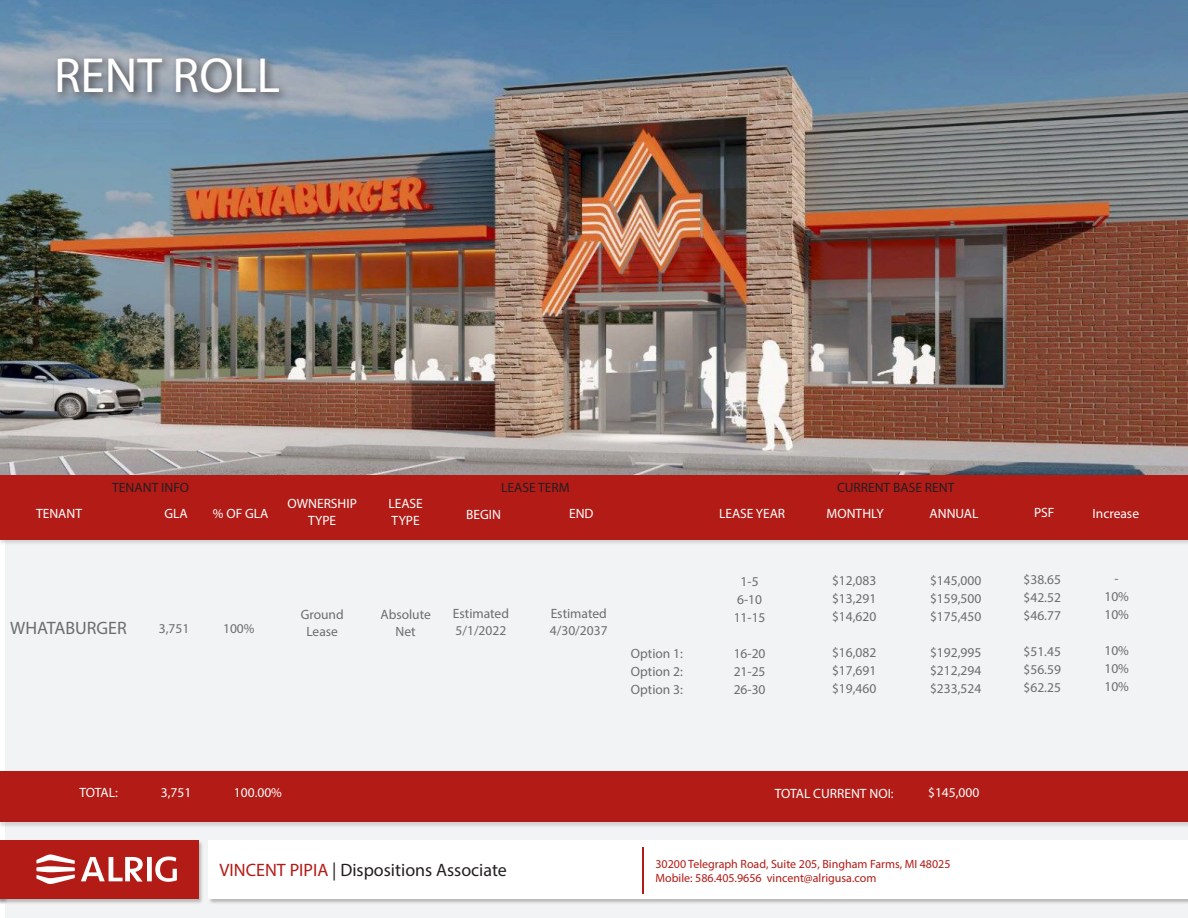
<style>
.page{position:relative;width:1188px;height:918px;background:#fff}
.page>*{position:absolute;margin:0;border:0;box-sizing:border-box;transform-origin:0 0}
.t1{font:49.5px "Myriad Pro";color:#fff}
.t2{font:18px "Myriad Pro";color:#231f20}
.t3{font:18px "Myriad Pro";color:#6c6d70}
.t4{font:13.5px/16.2px "Myriad Pro";color:#6c6d70;text-align:center}
.t5{font:13.5px/16.2px "Myriad Pro";color:#fff;text-align:center}
.t6{font:13.5px "Myriad Pro";color:#231f20}
.t7{font:12px "Myriad Pro";color:#b31b16}
.s1{color:#b31b16}
</style>
<div class="page">
<div style="left:6px;top:475px;width:1182px;height:443px;background:#f2f3f4"></div>
<img style="left:0;top:0;width:1188px;height:475px">
<div style="left:0;top:475px;width:1188px;height:71px;background:#231f20;opacity:.15"></div>
<div style="left:0;top:475px;width:1187px;height:65px;background:#b31b16"></div>
<div style="left:0;top:772px;width:1188px;height:56px;background:#231f20;opacity:.15"></div>
<div style="left:0;top:772px;width:1187px;height:50px;background:#b31b16"></div>
<div style="left:53px;top:53px;width:237px;height:51px;background:#231f20;opacity:.75"></div>
<div style="left:208px;top:840px;width:980px;height:64px;background:#231f20;opacity:.15"></div>
<div style="left:209px;top:840px;width:979px;height:58px;background:#fff"></div>
<div style="left:0;top:840px;width:204px;height:64px;background:#231f20;opacity:.15"></div>
<div style="left:0;top:840px;width:198px;height:58px;background:#b31b16"></div>
<svg style="left:36px;top:854px;width:141px;height:30px"></svg>
<hr style="left:643px;top:847px;width:1px;height:47px;background:#b31b16">
<p class="t1" style="left:54px;top:45px;width:228px">RENT ROLL</p>
<p class="t6" style="left:112px;top:479px;width:78px">TENANT INFO</p>
<p class="t6" style="left:501px;top:479px;width:70px">LEASE TERM</p>
<p class="t6" style="left:837px;top:479px;width:119px">CURRENT BASE RENT</p>
<p class="t5" style="left:287px;top:495px;width:71px">OWNERSHIP<br>TYPE</p>
<p class="t5" style="left:388px;top:495px;width:36px">LEASE</p>
<p class="t5" style="left:392px;top:512px;width:30px">TYPE</p>
<p class="t5" style="left:36px;top:505px;width:48px">TENANT</p>
<p class="t5" style="left:164px;top:505px;width:25px">GLA</p>
<p class="t5" style="left:213px;top:505px;width:57px">% OF GLA</p>
<p class="t5" style="left:719px;top:505px;width:68px">LEASE YEAR</p>
<p class="t5" style="left:827px;top:505px;width:59px">MONTHLY</p>
<p class="t5" style="left:930px;top:505px;width:50px">ANNUAL</p>
<p class="t5" style="left:1034px;top:504px;width:22px">PSF</p>
<p class="t5" style="left:1093px;top:505px;width:48px">Increase</p>
<p class="t5" style="left:466px;top:506px;width:36px">BEGIN</p>
<p class="t5" style="left:569px;top:505px;width:26px">END</p>
<p class="t3" style="left:10px;top:617px;width:118px">WHATABURGER</p>
<p class="t4" style="left:159px;top:620px;width:32px">3,751</p>
<p class="t4" style="left:223px;top:620px;width:33px">100%</p>
<p class="t4" style="left:301px;top:607px;width:44px">Ground</p>
<p class="t4" style="left:306px;top:623px;width:33px">Lease</p>
<p class="t4" style="left:380px;top:607px;width:52px">Absolute<br>Net</p>
<p class="t4" style="left:453px;top:606px;width:58px">Estimated</p>
<p class="t4" style="left:456px;top:622px;width:52px">5/1/2022</p>
<p class="t5" style="left:80px;top:784px;width:40px">TOTAL:</p>
<p class="t5" style="left:161px;top:784px;width:32px">3,751</p>
<p class="t5" style="left:234px;top:785px;width:50px">100.00%</p>
<p class="t4" style="left:551px;top:606px;width:58px">Estimated</p>
<p class="t4" style="left:550px;top:622px;width:59px">4/30/2037</p>
<p class="t4" style="left:631px;top:645px;width:54px">Option 1:</p>
<p class="t4" style="left:631px;top:663px;width:54px">Option 2:</p>
<p class="t4" style="left:631px;top:681px;width:54px">Option 3:</p>
<p class="t4" style="left:741px;top:574px;width:19px">1-5</p>
<p class="t4" style="left:737px;top:592px;width:26px">6-10</p>
<p class="t4" style="left:734px;top:610px;width:33px">11-15</p>
<p class="t4" style="left:734px;top:646px;width:33px">16-20</p>
<p class="t4" style="left:734px;top:664px;width:33px">21-25</p>
<p class="t4" style="left:734px;top:682px;width:33px">26-30</p>
<p class="t4" style="left:832px;top:572px;width:46px">$12,083</p>
<p class="t4" style="left:832px;top:590px;width:46px">$13,291</p>
<p class="t4" style="left:832px;top:608px;width:46px">$14,620</p>
<p class="t4" style="left:832px;top:644px;width:46px">$16,082</p>
<p class="t4" style="left:832px;top:662px;width:46px">$17,691</p>
<p class="t4" style="left:832px;top:680px;width:46px">$19,460</p>
<p class="t4" style="left:930px;top:572px;width:53px">$145,000</p>
<p class="t4" style="left:930px;top:590px;width:53px">$159,500</p>
<p class="t4" style="left:930px;top:608px;width:53px">$175,450</p>
<p class="t4" style="left:930px;top:644px;width:53px">$192,995</p>
<p class="t4" style="left:930px;top:662px;width:53px">$212,294</p>
<p class="t4" style="left:930px;top:680px;width:53px">$233,524</p>
<p class="t5" style="left:775px;top:786px;width:120px">TOTAL CURRENT NOI:</p>
<p class="t5" style="left:928px;top:784px;width:53px">$145,000</p>
<p class="t2" style="left:220px;top:858px;width:289px"><span class="s1">VINCENT PIPIA</span> | Dispositions Associate</p>
<p class="t7" style="left:655px;top:856px;width:297px">30200 Telegraph Road, Suite 205, Bingham Farms, MI 48025</p>
<p class="t7" style="left:655px;top:871px;width:223px">Mobile: 586.405.9656 vincent@alrigusa.com</p>
<p class="t4" style="left:1024px;top:571px;width:39px">$38.65</p>
<p class="t4" style="left:1024px;top:589px;width:39px">$42.52</p>
<p class="t4" style="left:1024px;top:607px;width:39px">$46.77</p>
<p class="t4" style="left:1024px;top:643px;width:39px">$51.45</p>
<p class="t4" style="left:1024px;top:661px;width:39px">$56.59</p>
<p class="t4" style="left:1024px;top:679px;width:39px">$62.25</p>
<p class="t4" style="left:1115px;top:570px;width:6px">-</p>
<p class="t4" style="left:1104px;top:588px;width:26px">10%</p>
<p class="t4" style="left:1104px;top:606px;width:26px">10%</p>
<p class="t4" style="left:1104px;top:642px;width:26px">10%</p>
<p class="t4" style="left:1104px;top:660px;width:26px">10%</p>
<p class="t4" style="left:1104px;top:678px;width:26px">10%</p>
</div>
